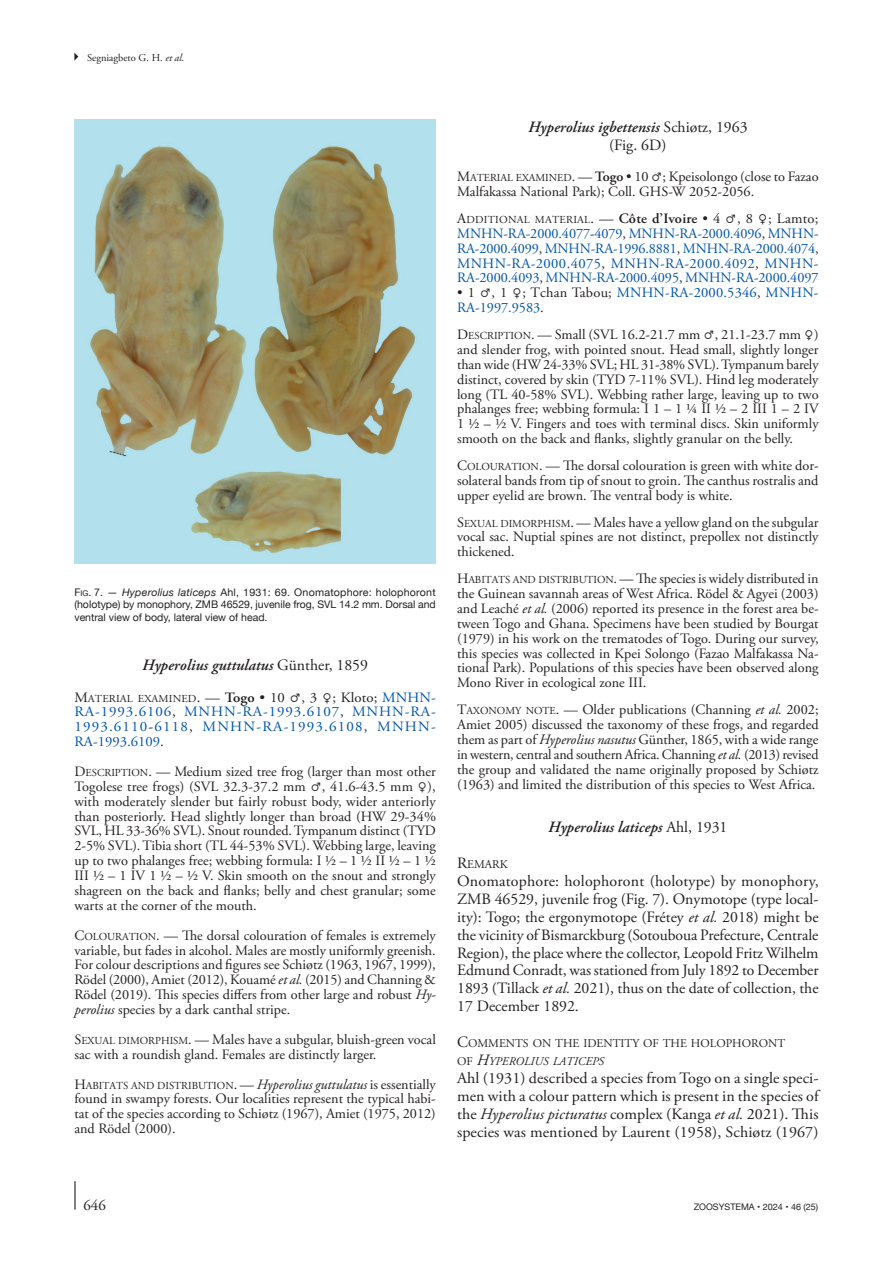
<style>
.page{position:relative;width:893px;height:1263px;background:#fff}
.page>*{position:absolute;margin:0;border:0;box-sizing:border-box;transform-origin:0 0}
.t1{font:15.75px/18px "Adobe Garamond Pro";color:#231f20;text-align:justify}
.t2{font:italic 600 15.75px/18px "Adobe Garamond Pro";color:#231f20;text-align:center}
.t3{font:15px "Adobe Garamond Pro";color:#231f20}
.t4{font:14.25px/14.9px "Adobe Garamond Pro";color:#231f20;text-align:justify}
.t5{font:14.25px/14.9px "Adobe Garamond Pro";letter-spacing:.015em;color:#0154a6;text-align:justify}
.t6{font:14.25px/14.9px "Adobe Garamond Pro";letter-spacing:.015em;color:#0154a6;text-align:justify;scale:1.05 1}
.t7{font:11.85px/18px "Adobe Garamond";color:#231f20}
.t8{font:10.65px "Adobe Garamond";letter-spacing:.01em;color:#231f20}
.t9{font:10.65px "Adobe Garamond";letter-spacing:.01em;color:#231f20;scale:1.04 1}
.t10{font:10.5px/12.8px "Helvetica Neue";color:#231f20;text-align:justify}
.t11{font:10.5px "Adobe Garamond Pro";color:#231f20}
.t12{font:9px "Helvetica Neue";color:#231f20}
.s1{font-style:italic}
.s2{font-style:inherit}
.s3{font-size:7.8px}
.s4{font-weight:400;font-style:normal}
.s5{font-size:14.25px}
.s6{font-family:"Adobe Garamond Pro";font-size:14.25px}
.s7{font-family:"Adobe Garamond Pro";font-weight:600;font-size:14.25px}
.s8{font-family:"Adobe Garamond Pro";font-size:14.25px;color:#0154a6}
.s9{color:#231f20}
.s10{font-family:"Adobe Garamond"}
.s11{font-family:"Adobe Garamond";font-size:10.65px}
.s12{font-family:"Adobe Garamond Pro";font-style:italic;font-size:14.25px}
.s13{font-weight:600}
.s14{font-size:15.75px}
.s15{font-style:italic;font-size:15.75px}
</style>
<div class="page">
<hr style="left:74px;top:1181px;width:2px;height:29px;background:#231f20">
<svg style="left:74px;top:53px;width:4px;height:8px"></svg>
<img style="left:74px;top:120px;width:362px;height:444px">
<p class="t11" style="left:87px;top:51px;width:99px">Segniagbeto G. H. <span class="s1">et al.</span></p>
<p class="t10" style="left:74px;top:586px;width:363px"><span class="s2">F</span><span class="s3">ig</span><span class="s2">. 7</span>. — <span class="s1">Hyperolius laticeps</span> Ahl, 1931: 69. Onomatophore: holophoront (holotype) by monophory, ZMB 46529, juvenile frog, SVL 14.2 mm. Dorsal and ventral view of body, lateral view of head.</p>
<p class="t2" style="left:142px;top:657px;width:227px">Hyperolius guttulatus <span class="s4">Günther, 1859</span></p>
<p class="t9" style="left:74px;top:692px;width:349px"><span class="s5">M</span>ATERIAL EXAMINED<span class="s6">. —</span> <span class="s7">Togo</span> <span class="s6">• 10</span> ♂<span class="s6">, 3</span> ♀<span class="s6">; Kloto;</span> <span class="s8">MNHN-</span></p>
<p class="t6" style="left:74px;top:705px;width:346px">RA-1993.6106<span class="s9">,</span> MNHN-RA-1993.6107<span class="s9">,</span> MNHN-RA-1993.6110<span class="s9">-</span>6118<span class="s9">,</span> MNHN-RA-1993.6108<span class="s9">,</span> MNHN-RA-1993.6109<span class="s9">.</span></p>
<p class="t4" style="left:74px;top:764px;width:363px"><span class="s10">D</span><span class="s11">ESCRIPTION</span>. — Medium sized tree frog (larger than most other Togolese tree frogs) (SVL 32.3-37.2 mm ♂, 41.6-43.5 mm ♀), with moderately slender but fairly robust body, wider anteriorly than posteriorly. Head slightly longer than broad (HW 29-34% SVL, HL 33-36% SVL). Snout rounded. Tympanum distinct (TYD 2-5% SVL). Tibia short (TL 44-53% SVL). Webbing large, leaving up to two phalanges free; webbing formula: I ½ – 1 ½ II ½ – 1 ½ III ½ – 1 IV 1 ½ – ½ V. Skin smooth on the snout and strongly shagreen on the back and flanks; belly and chest granular; some warts at the corner of the mouth.</p>
<p class="t4" style="left:74px;top:928px;width:363px"><span class="s10">C</span><span class="s11">OLOURATION</span>. — The dorsal colouration of females is extremely variable, but fades in alcohol. Males are mostly uniformly greenish.<br>For colour descriptions and figures see Schiøtz (1963, 1967, 1999), Rödel (2000), Amiet (2012), Kouamé <span class="s1">et al.</span> (2015) and Channing &amp; Rödel (2019). This species differs from other large and robust <span class="s1">Hy&shy;perolius</span> species by a dark canthal stripe.</p>
<p class="t4" style="left:74px;top:1032px;width:363px"><span class="s10">S</span><span class="s11">EXUAL DIMORPHISM</span>. — Males have a subgular, bluish-green vocal sac with a roundish gland. Females are distinctly larger.</p>
<p class="t8" style="left:74px;top:1079px;width:363px"><span class="s5">H</span>ABITATS AND DISTRIBUTION<span class="s6">. —</span> <span class="s12">Hyperolius guttulatus</span> <span class="s6">is essentially</span></p>
<p class="t4" style="left:74px;top:1092px;width:363px">found in swampy forests. Our localities represent the typical habi&shy;tat of the species according to Schiøtz (1967), Amiet (1975, 2012) and Rödel (2000).</p>
<p class="t2" style="left:528px;top:119px;width:221px">Hyperolius igbettensis <span class="s4">Schiøtz, 1963 (Fig. 6D)</span></p>
<p class="t4" style="left:457px;top:170px;width:363px"><span class="s10">M</span><span class="s11">ATERIAL EXAMINED</span>. — <span class="s13">Togo</span> • 10 ♂; Kpeisolongo (close to Fazao<br>Malfakassa National Park); Coll. GHS-W 2052-2056.</p>
<p class="t8" style="left:457px;top:214px;width:363px"><span class="s5">A</span>DDITIONAL MATERIAL<span class="s6">. —</span> <span class="s7">Côte d’Ivoire</span> <span class="s6">• 4</span> ♂<span class="s6">, 8</span> ♀<span class="s6">; Lamto;</span></p>
<p class="t5" style="left:457px;top:226px;width:363px">MNHN-RA-2000.4077<span class="s9">-</span>4079<span class="s9">,</span> MNHN-RA-2000.4096<span class="s9">,</span> MNHN-RA-2000.4099<span class="s9">,</span> MNHN-RA-1996.8881<span class="s9">,</span> MNHN-RA-2000.4074<span class="s9">, </span>MNHN-RA-2000.4075<span class="s9">,</span> MNHN-RA-2000.4092<span class="s9">,</span> MNHN-RA-2000.4093<span class="s9">,</span> MNHN-RA-2000.4095<span class="s9">,</span> MNHN-RA-2000.4097</p>
<p class="t5" style="left:457px;top:286px;width:363px"><span class="s9">• 1</span> <span class="s9">♂, 1</span> <span class="s9">♀; Tchan Tabou;</span> MNHN-RA-2000.5346<span class="s9">,</span> MNHN-<br>RA-1997.9583<span class="s9">.</span></p>
<p class="t4" style="left:457px;top:328px;width:363px"><span class="s10">D</span><span class="s11">ESCRIPTION</span>. — Small (SVL 16.2-21.7 mm ♂, 21.1-23.7 mm ♀) and slender frog, with pointed snout. Head small, slightly longer than wide (HW 24-33% SVL; HL 31-38% SVL). Tympanum barely distinct, covered by skin (TYD 7-11% SVL). Hind leg moderately long (TL 40-58% SVL). Webbing rather large, leaving up to two phalanges free; webbing formula: I 1 – 1 ¼ II ½ – 2 III 1 – 2 IV 1 ½ – ½ V. Fingers and toes with terminal discs. Skin uniformly smooth on the back and flanks, slightly granular on the belly.</p>
<p class="t4" style="left:457px;top:459px;width:363px"><span class="s10">C</span><span class="s11">OLOURATION</span>. — The dorsal colouration is green with white dor&shy;solateral bands from tip of snout to groin. The canthus rostralis and upper eyelid are brown. The ventral body is white.</p>
<p class="t4" style="left:457px;top:515px;width:363px"><span class="s10">S</span><span class="s11">EXUAL DIMORPHISM</span>. — Males have a yellow gland on the subgular vocal sac. Nuptial spines are not distinct, prepollex not distinctly thickened.</p>
<p class="t4" style="left:457px;top:572px;width:363px"><span class="s10">H</span><span class="s11">ABITATS AND DISTRIBUTION</span>. — The species is widely distributed in the Guinean savannah areas of West Africa. Rödel &amp; Agyei (2003) and Leaché <span class="s1">et al.</span> (2006) reported its presence in the forest area be&shy;tween Togo and Ghana. Specimens have been studied by Bourgat (1979) in his work on the trematodes of Togo. During our survey, this species was collected in Kpei Solongo (Fazao Malfakassa Na&shy;tional Park). Populations of this species have been observed along Mono River in ecological zone III.</p>
<p class="t4" style="left:457px;top:703px;width:363px"><span class="s10">T</span><span class="s11">AXONOMY NOTE</span>. — Older publications (Channing <span class="s1">et al.</span> 2002; Amiet 2005) discussed the taxonomy of these frogs, and regarded them as part of <span class="s1">Hyperolius nasutus</span> Günther, 1865, with a wide range in western, central and southern Africa. Channing <span class="s1">et al.</span> (2013) revised the group and validated the name originally proposed by Schiøtz (1963) and limited the distribution of this species to West Africa.</p>
<p class="t2" style="left:548px;top:818px;width:181px">Hyperolius laticeps <span class="s4">Ahl, 1931</span></p>
<p class="t7" style="left:457px;top:855px;width:52px"><span class="s14">R</span>EMARK</p>
<p class="t1" style="left:457px;top:872px;width:363px">Onomatophore: holophoront (holotype) by monophory, ZMB 46529, juvenile frog (Fig. 7). Onymotope (type local&shy;ity): Togo; the ergonymotope (Frétey <span class="s1">et al.</span> 2018) might be the vicinity of Bismarckburg (Sotouboua Prefecture, Centrale Region), the place where the collector, Leopold Fritz Wilhelm Edmund Conradt, was stationed from July 1892 to December 1893 (Tillack <span class="s1">et al.</span> 2021), thus on the date of collection, the 17 December 1892.</p>
<p class="t7" style="left:457px;top:1035px;width:330px"><span class="s14">C</span>OMMENTS ON THE IDENTITY OF THE HOLOPHORONT<br>OF <span class="s15">H</span><span class="s1">YPEROLIUS LATICEPS</span></p>
<p class="t1" style="left:457px;top:1070px;width:363px">Ahl (1931) described a species from Togo on a single speci&shy;men with a colour pattern which is present in the species of the <span class="s1">Hyperolius picturatus</span> complex (Kanga <span class="s1">et al.</span> 2021). This species was mentioned by Laurent (1958), Schiøtz (1967)</p>
<p class="t3" style="left:83px;top:1196px;width:24px">646</p>
<p class="t12" style="left:694px;top:1200px;width:126px">ZOOSYSTEMA • 2024 • 46 (25)</p>
</div>
